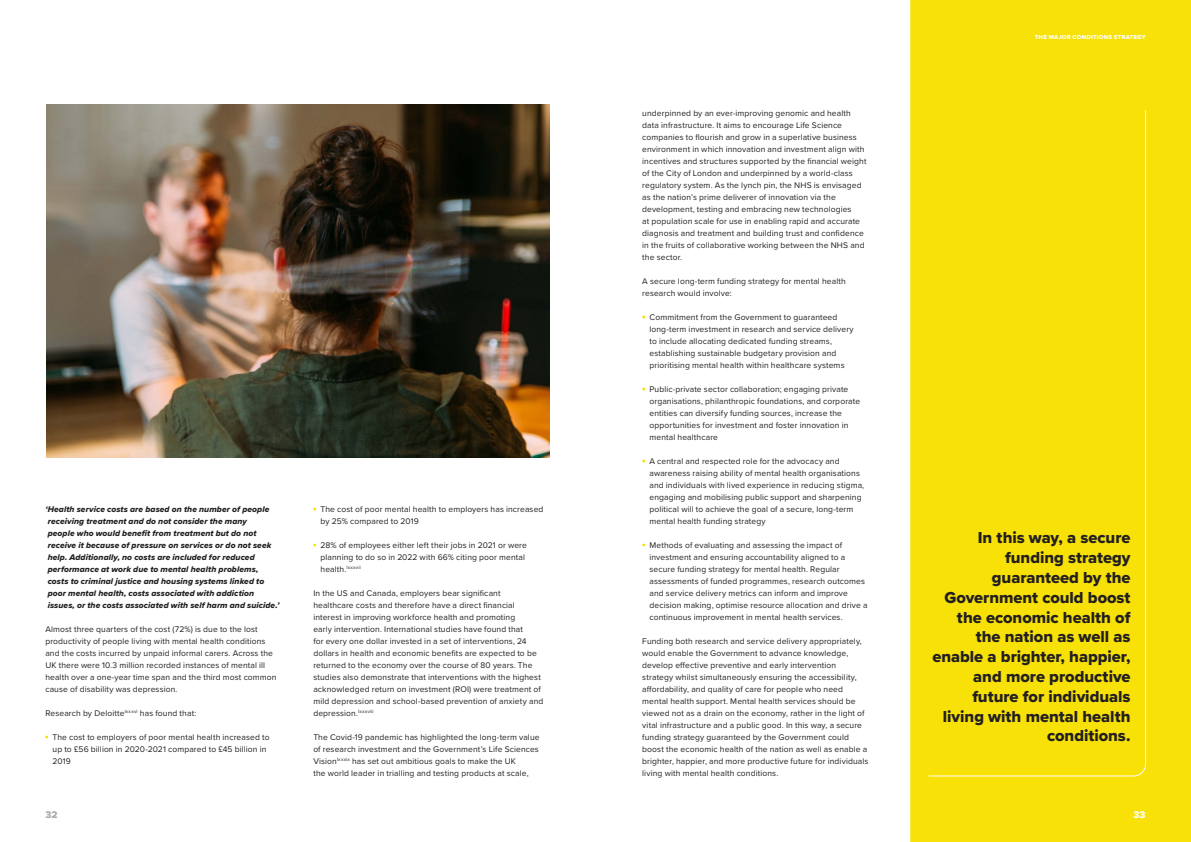
<style>
.page{position:relative;width:1191px;height:842px;background:#fff}
.page>*{position:absolute;margin:0;border:0;box-sizing:border-box;transform-origin:0 0}
.t1{font:16.5px/19.8px "Proxima Nova Extrabld";color:#231f20;text-align:right}
.t2{font:10px "Proxima Nova Extrabld";color:#a8a9ad}
.t3{font:10px "Proxima Nova Extrabld";color:#fff}
.t4{font:8.5px/12px "Proxima Nova";letter-spacing:.015em;color:#231f20}
.t5{font:8.5px/12px "Proxima Nova Extrabld It";letter-spacing:.01em;color:#231f20}
.t6{font:6px "Proxima Nova Extrabld";letter-spacing:.045em;color:#fff}
</style>
<div class="page">
<div style="left:910px;top:0;width:281px;height:842px;background:#f7e107"></div>
<img style="left:47px;top:105px;width:502px;height:353px">
<div style="left:927px;top:110px;width:219px;height:667px;background:#f7e107"></div>
<p class="t5" style="left:45px;top:503px;width:235px">‘Health service costs are based on the number of people receiving treatment and do not consider the many<br>people who would benefit from treatment but do not receive it because of pressure on services or do not seek help. Additionally, no costs are included for reduced performance at work due to mental health problems,<br>costs to criminal justice and housing systems linked to poor mental health, costs associated with addiction issues, or the costs associated with self harm and suicide.’</p>
<p class="t4" style="left:45px;top:623px;width:233px">Almost three quarters of the cost (72%) is due to the lost productivity of people living with mental health conditions and the costs incurred by unpaid informal carers. Across the UK there were 10.3 million recorded instances of mental ill health over a one-year time span and the third most common cause of disability was depression.</p>
<p class="t4" style="left:45px;top:707px;width:152px">Research by Deloitte<sup>lxxxvi</sup> has found that:</p>
<p class="t4" style="left:53px;top:731px;width:218px">The cost to employers of poor mental health increased to up to £56 billion in 2020-2021 compared to £45 billion in<br>2019</p>
<p class="t2" style="left:45px;top:807px;width:14px">32</p>
<p class="t4" style="left:320px;top:503px;width:224px">The cost of poor mental health to employers has increased by 25% compared to 2019</p>
<p class="t4" style="left:320px;top:539px;width:208px">28% of employees either left their jobs in 2021 or were planning to do so in 2022 with 66% citing poor mental health.<sup>lxxxvii</sup></p>
<p class="t4" style="left:313px;top:587px;width:231px">In the US and Canada, employers bear significant<br>healthcare costs and therefore have a direct financial interest in improving workforce health and promoting<br>early intervention. International studies have found that<br>for every one dollar invested in a set of interventions, 24 dollars in health and economic benefits are expected to be returned to the economy over the course of 80 years. The studies also demonstrate that interventions with the highest acknowledged return on investment (ROI) were treatment of mild depression and school-based prevention of anxiety and depression.<sup>lxxxviii</sup></p>
<p class="t4" style="left:313px;top:731px;width:228px">The Covid-19 pandemic has highlighted the long-term value of research investment and the Government’s Life Sciences Vision<sup>lxxxix</sup> has set out ambitious goals to make the UK<br>the world leader in trialling and testing products at scale,</p>
<p class="t4" style="left:642px;top:107px;width:226px">underpinned by an ever-improving genomic and health data infrastructure. It aims to encourage Life Science companies to flourish and grow in a superlative business environment in which innovation and investment align with incentives and structures supported by the financial weight of the City of London and underpinned by a world-class regulatory system. As the lynch pin, the NHS is envisaged as the nation’s prime deliverer of innovation via the development, testing and embracing new technologies<br>at population scale for use in enabling rapid and accurate diagnosis and treatment and building trust and confidence in the fruits of collaborative working between the NHS and the sector.</p>
<p class="t4" style="left:642px;top:275px;width:205px">A secure long-term funding strategy for mental health research would involve:</p>
<p class="t4" style="left:649px;top:311px;width:206px">Commitment from the Government to guaranteed long-term investment in research and service delivery to include allocating dedicated funding streams, establishing sustainable budgetary provision and prioritising mental health within healthcare systems</p>
<p class="t4" style="left:649px;top:383px;width:212px">Public-private sector collaboration; engaging private organisations, philanthropic foundations, and corporate entities can diversify funding sources, increase the opportunities for investment and foster innovation in mental healthcare</p>
<p class="t4" style="left:649px;top:455px;width:216px">A central and respected role for the advocacy and awareness raising ability of mental health organisations and individuals with lived experience in reducing stigma, engaging and mobilising public support and sharpening political will to achieve the goal of a secure, long-term mental health funding strategy</p>
<p class="t4" style="left:649px;top:539px;width:220px">Methods of evaluating and assessing the impact of investment and ensuring accountability aligned to a secure funding strategy for mental health. Regular assessments of funded programmes, research outcomes and service delivery metrics can inform and improve decision making, optimise resource allocation and drive a continuous improvement in mental health services.</p>
<p class="t4" style="left:642px;top:635px;width:228px">Funding both research and service delivery appropriately, would enable the Government to advance knowledge, develop effective preventive and early intervention strategy whilst simultaneously ensuring the accessibility, affordability, and quality of care for people who need mental health support. Mental health services should be viewed not as a drain on the economy, rather in the light of vital infrastructure and a public good. In this way, a secure funding strategy guaranteed by the Government could boost the economic health of the nation as well as enable a brighter, happier, and more productive future for individuals living with mental health conditions.</p>
<p class="t6" style="left:1035px;top:32px;width:112px">THE MAJOR CONDITIONS STRATEGY</p>
<p class="t1" style="left:932px;top:528px;width:200px">In this way, a secure funding strategy guaranteed by the<br>Government could boost the economic health of the nation as well as enable a brighter, happier, and more productive future for individuals living with mental health conditions.</p>
<p class="t3" style="left:1133px;top:807px;width:14px">33</p>
</div>
